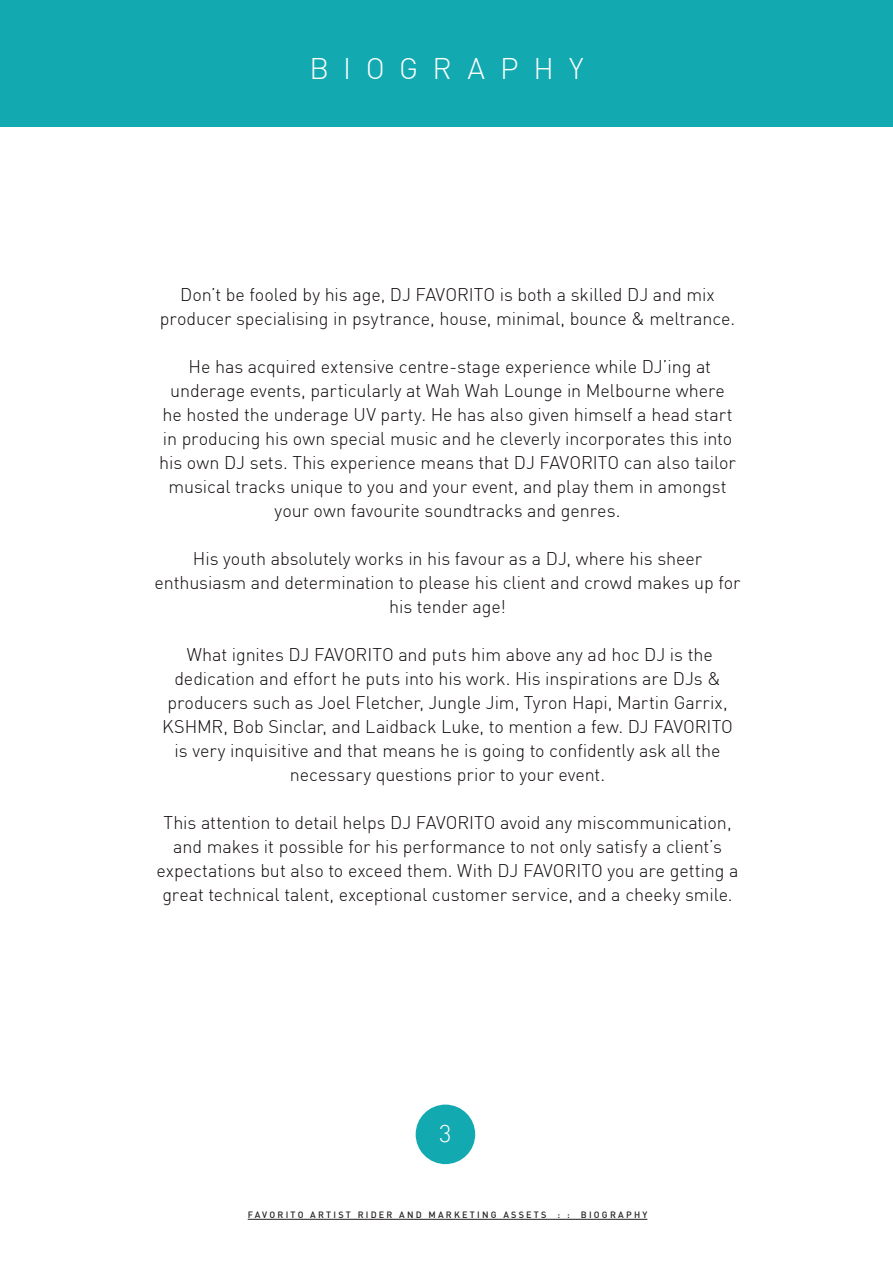
<style>
.page{position:relative;width:893px;height:1263px;background:#fff}
.page>*{position:absolute;margin:0;border:0;box-sizing:border-box;transform-origin:0 0}
.t1{font:300 29.25px "DIN";letter-spacing:.5em;color:#fff}
.t2{font:300 24px "DIN";color:#fff}
.t3{font:300 18px/24px "DIN";letter-spacing:-.005em;color:#110a0c;text-align:center}
.t4{font:500 9px "DIN";letter-spacing:.25em;color:#231f20}
</style>
<div class="page">
<div style="left:0;top:0;width:893px;height:127px;background:#13a9b1"></div>
<div style="left:416px;top:1104px;width:59px;height:60px;background:#13a9b1;border-radius:50%"></div>
<hr style="left:248px;top:1219px;width:399px;height:1px;background:#231f20">
<p class="t1" style="left:309px;top:50px;width:276px">BIOGRAPHY</p>
<p class="t3" style="left:160px;top:283px;width:577px">Don’t be fooled by his age, DJ FAVORITO is both a skilled DJ and mix producer specialising in psytrance, house, minimal, bounce &amp; meltrance.</p>
<p class="t3" style="left:159px;top:355px;width:578px">He has acquired extensive centre-stage experience while DJ’ing at underage events, particularly at Wah Wah Lounge in Melbourne where he hosted the underage UV party. He has also given himself a head start in producing his own special music and he cleverly incorporates this into his own DJ sets. This experience means that DJ FAVORITO can also tailor musical tracks unique to you and your event, and play them in amongst your own favourite soundtracks and genres.</p>
<p class="t3" style="left:155px;top:547px;width:587px">His youth absolutely works in his favour as a DJ, where his sheer enthusiasm and determination to please his client and crowd makes up for his tender age!</p>
<p class="t3" style="left:162px;top:643px;width:572px">What ignites DJ FAVORITO and puts him above any ad hoc DJ is the dedication and effort he puts into his work. His inspirations are DJs &amp; producers such as Joel Fletcher, Jungle Jim, Tyron Hapi, Martin Garrix, KSHMR, Bob Sinclar, and Laidback Luke, to mention a few. DJ FAVORITO is very inquisitive and that means he is going to confidently ask all the necessary questions prior to your event.</p>
<p class="t3" style="left:156px;top:811px;width:584px">This attention to detail helps DJ FAVORITO avoid any miscommunication, and makes it possible for his performance to not only satisfy a client’s expectations but also to exceed them. With DJ FAVORITO you are getting a great technical talent, exceptional customer service, and a cheeky smile.</p>
<p class="t2" style="left:439px;top:1119px;width:14px">3</p>
<p class="t4" style="left:248px;top:1209px;width:401px">FAVORITO ARTIST RIDER AND MARKETING ASSETS : : BIOGRAPHY</p>
</div>
